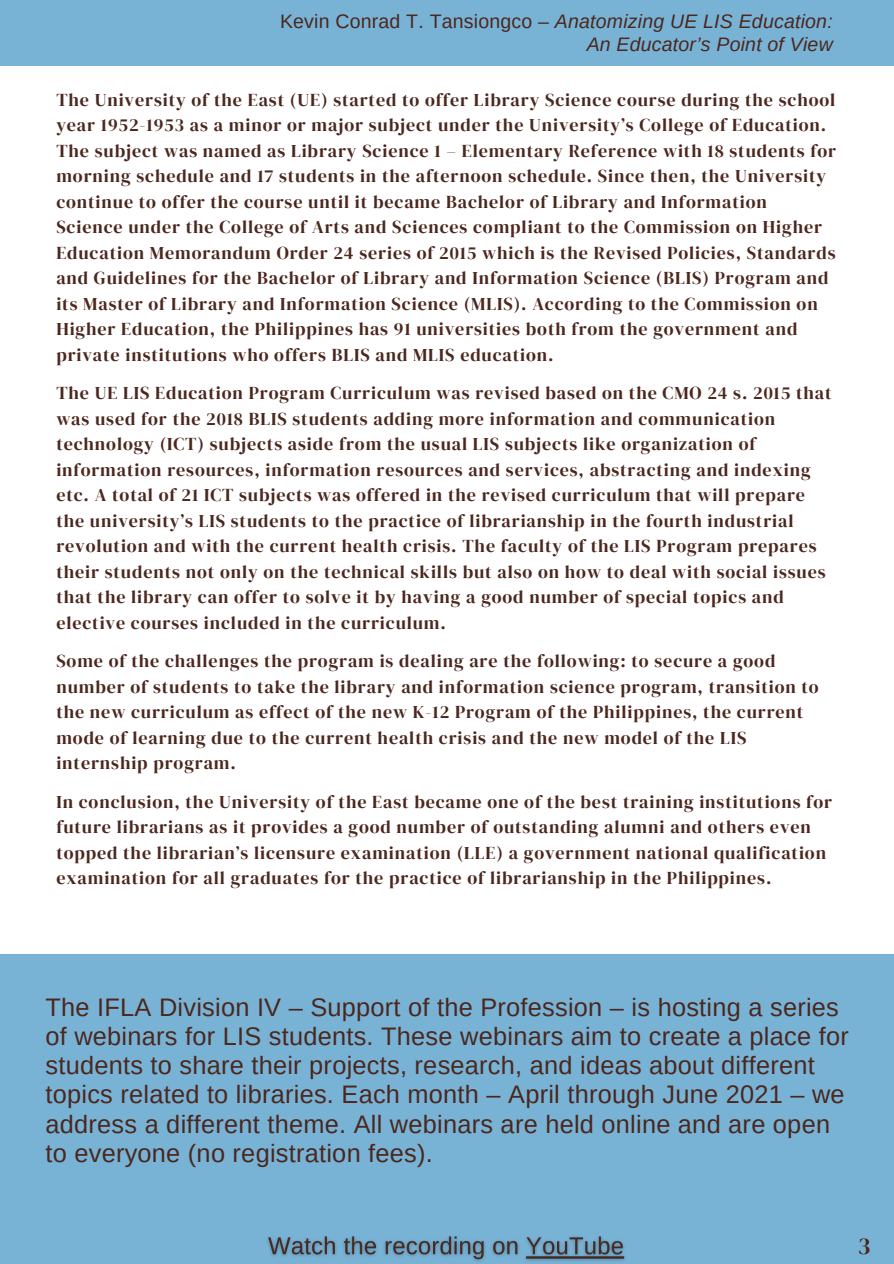
<style>
.page{position:relative;width:894px;height:1264px;background:#fff}
.page>*{position:absolute;margin:0;border:0;box-sizing:border-box;transform-origin:0 0}
.t1{font:25.35px/29.2px "Arimo";letter-spacing:.01em;color:#4b271e}
.t2{font:23.7px "DM Serif Display";color:#4b271e}
.t3{font:italic 19.5px "Arimo";letter-spacing:.01em;color:#4b271e}
.t4{font:18px/25.5px "DM Serif Display";letter-spacing:.05em;color:#4b271e}
.s1{font-style:normal}
</style>
<div class="page">
<div style="left:0;top:0;width:893px;height:65px;background:#78b3d6"></div>
<div style="left:0;top:1227px;width:893px;height:36px;background:#78b3d6"></div>
<img style="left:267px;top:1236px;width:358px;height:26px">
<div style="left:0;top:953px;width:893px;height:277px;background:#78b3d6"></div>
<p class="t3" style="left:280px;top:11px;width:554px"><span class="s1">Kevin Conrad T. Tansiongco –</span> Anatomizing UE LIS Education:</p>
<p class="t3" style="left:586px;top:33px;width:247px">An Educator’s Point of View</p>
<p class="t4" style="left:56px;top:86px;width:781px">The University of the East (UE) started to offer Library Science course during the school year 1952-1953 as a minor or major subject under the University’s College of Education.<br>The subject was named as Library Science 1 – Elementary Reference with 18 students for morning schedule and 17 students in the afternoon schedule. Since then, the University continue to offer the course until it became Bachelor of Library and Information Science under the College of Arts and Sciences compliant to the Commission on Higher Education Memorandum Order 24 series of 2015 which is the Revised Policies, Standards and Guidelines for the Bachelor of Library and Information Science (BLIS) Program and its Master of Library and Information Science (MLIS). According to the Commission on Higher Education, the Philippines has 91 universities both from the government and private institutions who offers BLIS and MLIS education.</p>
<p class="t4" style="left:56px;top:380px;width:776px">The UE LIS Education Program Curriculum was revised based on the CMO 24 s. 2015 that was used for the 2018 BLIS students adding more information and communication technology (ICT) subjects aside from the usual LIS subjects like organization of information resources, information resources and services, abstracting and indexing etc. A total of 21 ICT subjects was offered in the revised curriculum that will prepare the university’s LIS students to the practice of librarianship in the fourth industrial revolution and with the current health crisis. The faculty of the LIS Program prepares their students not only on the technical skills but also on how to deal with social issues that the library can offer to solve it by having a good number of special topics and elective courses included in the curriculum.</p>
<p class="t4" style="left:56px;top:648px;width:763px">Some of the challenges the program is dealing are the following: to secure a good number of students to take the library and information science program, transition to the new curriculum as effect of the new K-12 Program of the Philippines, the current mode of learning due to the current health crisis and the new model of the LIS internship program.</p>
<p class="t4" style="left:56px;top:788px;width:777px">In conclusion, the University of the East became one of the best training institutions for future librarians as it provides a good number of outstanding alumni and others even topped the librarian’s licensure examination (LLE) a government national qualification examination for all graduates for the practice of librarianship in the Philippines.</p>
<p class="t1" style="left:45px;top:992px;width:804px">The IFLA Division IV – Support of the Profession – is hosting a series of webinars for LIS students. These webinars aim to create a place for students to share their projects, research, and ideas about different topics related to libraries. Each month – April through June 2021 – we address a different theme. All webinars are held online and are open to everyone (no registration fees).</p>
<p class="t2" style="left:857px;top:1228px;width:14px">3</p>
</div>
